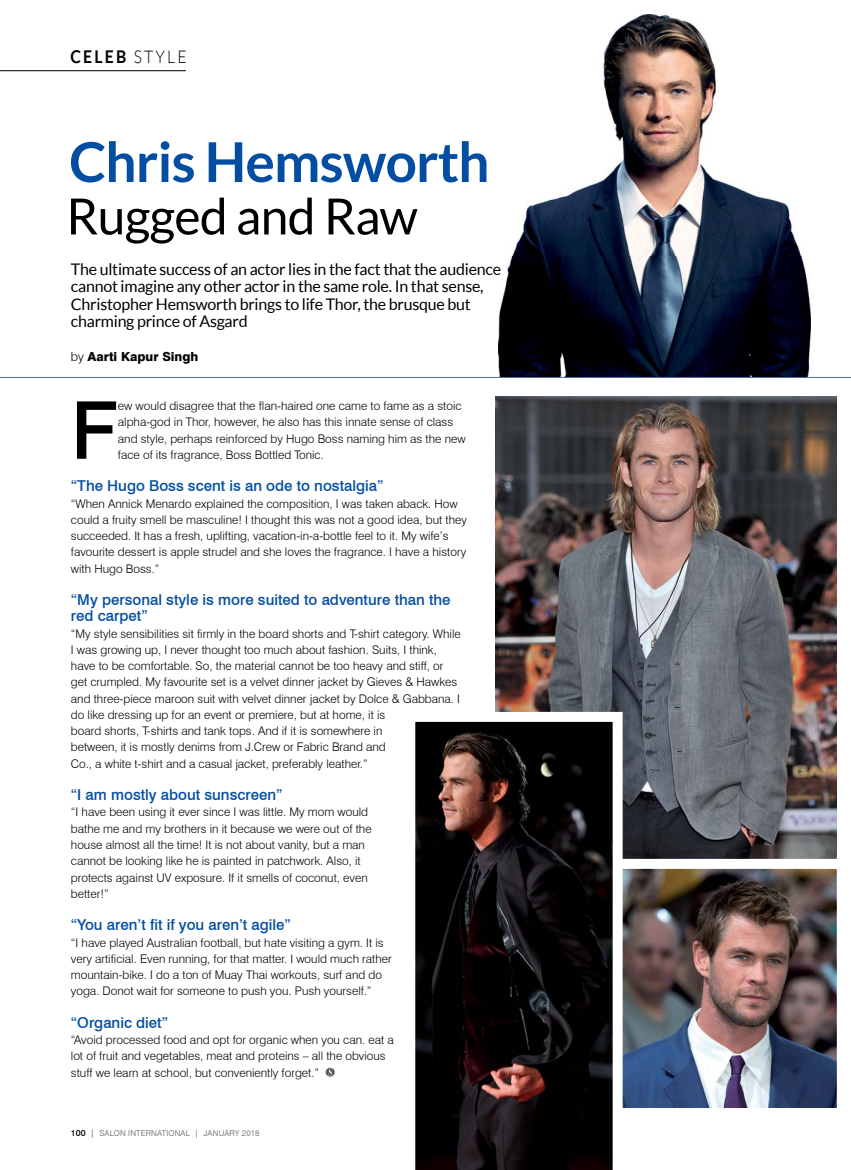
<style>
.page{position:relative;width:851px;height:1170px;background:#fff}
.page>*{position:absolute;margin:0;border:0;box-sizing:border-box;transform-origin:0 0}
.t1{font:500 79.62px "Swiss 721 BT";color:#000}
.t2{font:700 55px "Lato";letter-spacing:-.015em;color:#034ea2}
.t3{font:50px "Lato";letter-spacing:-.015em;color:#000}
.t4{font:700 17.5px "Lato";letter-spacing:.14em;color:#000;scale:.9 1}
.t5{font:16px/17.2px "Lato";letter-spacing:-.015em;color:#000}
.t6{font:500 15px/16.2px "Swiss 721 BT";color:#034ea2}
.t7{font:800 12.5px "Swiss 721 BT";color:#000}
.t8{font:300 11.88px/16.2px "Swiss 721 BT";color:#000}
.t9{font:300 8.12px "Swiss 721 BT";letter-spacing:.02em;color:#58595b}
.s1{font-weight:300}
.s2{font-weight:500;font-size:8.75px;color:#000}
.s3{color:#000}
</style>
<div class="page">
<hr style="left:0;top:70px;width:186px;height:1px;background:#000">
<img style="left:498px;top:14px;width:312px;height:363px">
<svg style="left:325px;top:1067px;width:9px;height:9px"></svg>
<img style="left:495px;top:396px;width:341px;height:462px">
<hr style="left:0;top:377px;width:850px;height:1px;background:#516cb3">
<img style="left:622px;top:869px;width:213px;height:238px">
<div style="left:609px;top:858px;width:237px;height:265px;border:10px solid #fff"></div>
<svg style="left:415px;top:711px;width:207px;height:458px;background:#1e1919"></svg>
<h3 class="t4" style="left:70px;top:46px;width:131px">CELEB <span class="s1">STYLE</span></h3>
<h2 class="t2" style="left:69px;top:128px;width:422px">Chris Hemsworth</h2>
<h3 class="t3" style="left:66px;top:185px;width:353px">Rugged and Raw</h3>
<h3 class="t5" style="left:71px;top:260px;width:431px">The ultimate success of an actor lies in the fact that the audience cannot imagine any other actor in the same role. In that sense, Christopher Hemsworth brings to life Thor, the brusque but charming prince of Asgard</h3>
<p class="t7" style="left:71px;top:349px;width:129px"><span class="s1">by</span> Aarti Kapur Singh</p>
<h1 class="t1" style="left:71px;top:382px;width:48px">F</h1>
<p class="t8" style="left:118px;top:397px;width:349px">ew would disagree that the flan-haired one came to fame as a stoic alpha-god in Thor, however, he also has this innate sense of class and style, perhaps reinforced by Hugo Boss naming him as the new face of its fragrance, Boss Bottled Tonic.</p>
<p class="t6" style="left:71px;top:477px;width:314px">“The Hugo Boss scent is an ode to nostalgia”</p>
<p class="t8" style="left:71px;top:495px;width:397px">“When Annick Menardo explained the composition, I was taken aback. How could a fruity smell be masculine! I thought this was not a good idea, but they succeeded. It has a fresh, uplifting, vacation-in-a-bottle feel to it. My wife’s favourite dessert is apple strudel and she loves the fragrance. I have a history with Hugo Boss.”</p>
<p class="t6" style="left:71px;top:591px;width:381px">“My personal style is more suited to adventure than the red carpet”</p>
<p class="t8" style="left:71px;top:625px;width:391px">“My style sensibilities sit firmly in the board shorts and T-shirt category. While I was growing up, I never thought too much about fashion. Suits, I think, have to be comfortable. So, the material cannot be too heavy and stiff, or get crumpled. My favourite set is a velvet dinner jacket by Gieves &amp; Hawkes and three-piece maroon suit with velvet dinner jacket by Dolce &amp; Gabbana. I do like dressing up for an event or premiere, but at home, it is<br>board shorts, T-shirts and tank tops. And if it is somewhere in<br>between, it is mostly denims from J.Crew or Fabric Brand and<br>Co., a white t-shirt and a casual jacket, preferably leather.”</p>
<p class="t6" style="left:71px;top:786px;width:213px">“I am mostly about sunscreen”</p>
<p class="t8" style="left:71px;top:804px;width:302px">“I have been using it ever since I was little. My mom would bathe me and my brothers in it because we were out of the house almost all the time! It is not about vanity, but a man cannot be looking like he is painted in patchwork. Also, it protects against UV exposure. If it smells of coconut, even better!”</p>
<p class="t6" style="left:71px;top:916px;width:221px">“You aren’t fit if you aren’t agile”</p>
<p class="t8" style="left:71px;top:934px;width:322px">“I have played Australian football, but hate visiting a gym. It is very artificial. Even running, for that matter. I would much rather mountain-bike. I do a ton of Muay Thai workouts, surf and do yoga. Donot wait for someone to push you. Push yourself.”</p>
<p class="t6" style="left:71px;top:1014px;width:99px">“Organic diet”</p>
<p class="t8" style="left:71px;top:1031px;width:324px">“Avoid processed food and opt for organic when you can. eat a lot of fruit and vegetables, meat and proteins – all the obvious stuff we learn at school, but conveniently forget.”</p>
<p class="t9" style="left:71px;top:1127px;width:190px"><span class="s2">100</span> <span class="s3">|</span> SALON INTERNATIONAL <span class="s3">|</span> JANUARY 2018</p>
</div>
